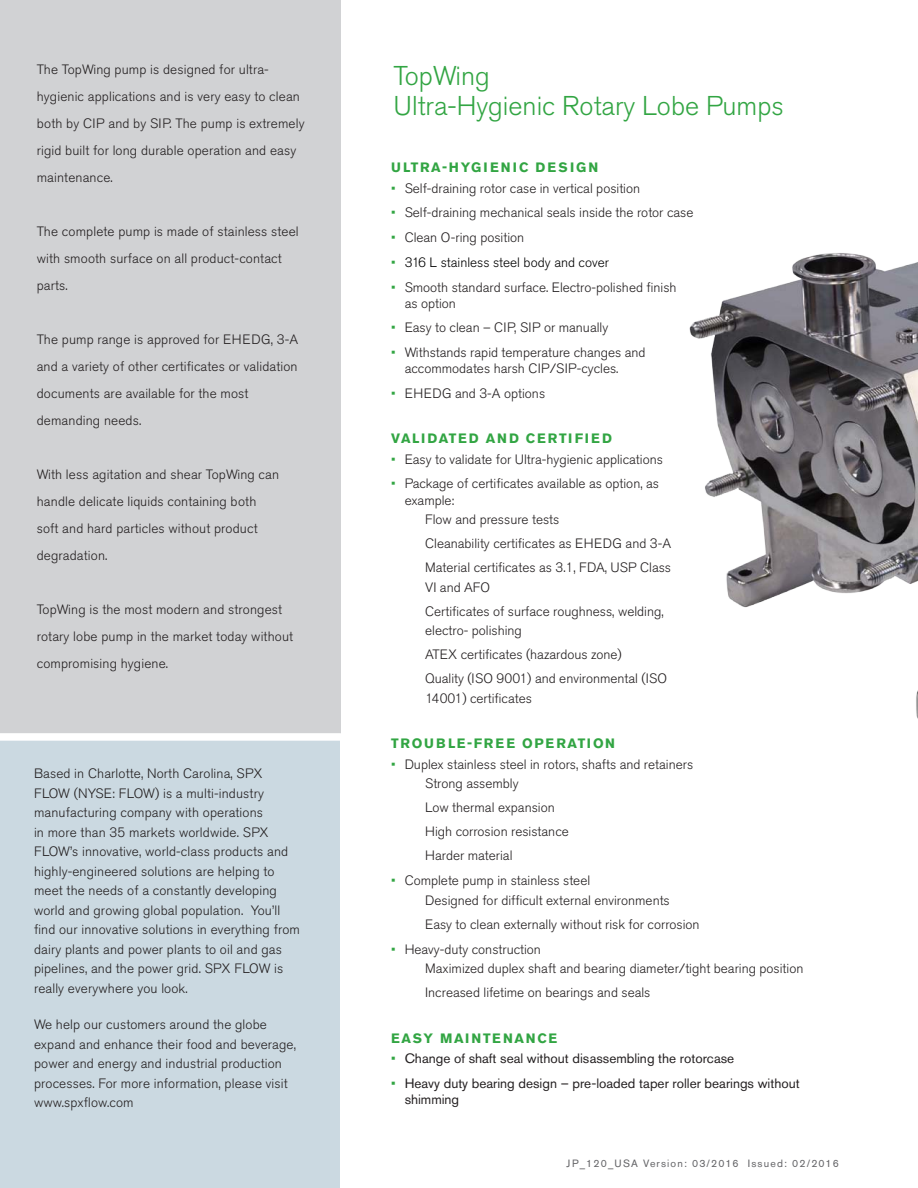
<style>
.page{position:relative;width:918px;height:1188px;background:#fff}
.page>*{position:absolute;margin:0;border:0;box-sizing:border-box;transform-origin:0 0}
.Headline__Large__gre{font:300 27px/30px "Akzidenz Grotesk Pro";color:#32a543}
.Boxed_Body_Copy{font:300 13.5px/19.5px "Akzidenz Grotesk Pro";letter-spacing:.01em;color:#231f20}
.Body_Copy___Indent_l{font:300 13.5px/19.5px "Akzidenz Grotesk Pro";color:#231f20}
.Bullet_list__green_b{font:300 13.5px/16.2px "Akzidenz Grotesk Pro";color:#231f20}
.Bullet_list__green_b-2{font:13.5px/16.2px "Akzidenz Grotesk Pro";color:#231f20}
.Headline__Large__All{font:700 13.5px "Akzidenz Grotesk Pro";letter-spacing:.12em;color:#32a543}
.Bullet_list__green_b-3{font:300 13.5px "Akzidenz Grotesk Pro";color:#000}
.Headline__Large__All-2{font:700 13.5px "Akzidenz Grotesk Pro";letter-spacing:.16em;color:#32a543}
.Page___version_no{font:10.5px "Akzidenz Grotesk Pro";letter-spacing:.11em;color:#636366}
.s1{color:#32a543}
</style>
<div class="page">
<div style="left:0;top:733px;width:340px;height:455px;background:#cbd9e1"></div>
<div style="left:0;top:0;width:340px;height:733px;background:#d1d2d4"></div>
<div style="left:0;top:733px;width:341px;height:8px;background:#fff"></div>
<img style="left:689px;top:253px;width:229px;height:466px">
<p class="Boxed_Body_Copy" style="left:37px;top:56px;width:269px;line-height:27px">The TopWing pump is designed for ultra&shy;hygienic applications and is very easy to clean both by CIP and by SIP. The pump is extremely rigid built for long durable operation and easy maintenance.</p>
<p class="Boxed_Body_Copy" style="left:37px;top:218px;width:263px;line-height:27px">The complete pump is made of stainless steel with smooth surface on all product-contact parts.</p>
<p class="Boxed_Body_Copy" style="left:37px;top:326px;width:263px;line-height:27px">The pump range is approved for EHEDG, 3-A and a variety of other certificates or validation documents are available for the most demanding needs.</p>
<p class="Boxed_Body_Copy" style="left:37px;top:461px;width:244px;line-height:27px">With less agitation and shear TopWing can handle delicate liquids containing both soft and hard particles without product degradation.</p>
<p class="Boxed_Body_Copy" style="left:37px;top:596px;width:258px;line-height:27px">TopWing is the most modern and strongest rotary lobe pump in the market today without compromising hygiene.</p>
<p class="Boxed_Body_Copy" style="left:34px;top:764px;width:267px">Based in Charlotte, North Carolina, SPX FLOW (NYSE: FLOW) is a multi-industry manufacturing company with operations<br>in more than 35 markets worldwide. SPX FLOW’s innovative, world-class products and highly-engineered solutions are helping to meet the needs of a constantly developing world and growing global population. You’ll find our innovative solutions in everything from dairy plants and power plants to oil and gas pipelines, and the power grid. SPX FLOW is really everywhere you look.</p>
<p class="Boxed_Body_Copy" style="left:34px;top:1015px;width:264px">We help our customers around the globe expand and enhance their food and beverage, power and energy and industrial production processes. For more information, please visit www.spxflow.com</p>
<p class="Headline__Large__gre" style="left:394px;top:60px;width:392px">TopWing<br>Ultra-Hygienic Rotary Lobe Pumps</p>
<p class="Headline__Large__All-2" style="left:391px;top:159px;width:209px">ULTRA-HYGIENIC DESIGN</p>
<p class="Bullet_list__green_b" style="left:391px;top:180px;width:251px"><span class="s1">•</span> Self-draining rotor case in vertical position</p>
<p class="Bullet_list__green_b" style="left:391px;top:205px;width:304px"><span class="s1">•</span> Self-draining mechanical seals inside the rotor case</p>
<p class="Bullet_list__green_b" style="left:391px;top:229px;width:135px"><span class="s1">•</span> Clean O-ring position</p>
<p class="Bullet_list__green_b-3" style="left:391px;top:253px;width:219px"><span class="s1">•</span> 316 L stainless steel body and cover</p>
<p class="Bullet_list__green_b" style="left:405px;top:279px;width:273px;text-indent:-14px"><span class="s1">•</span> Smooth standard surface. Electro-polished finish as option</p>
<p class="Bullet_list__green_b" style="left:391px;top:320px;width:219px"><span class="s1">•</span> Easy to clean – CIP, SIP or manually</p>
<p class="Bullet_list__green_b" style="left:405px;top:344px;width:242px;text-indent:-14px"><span class="s1">•</span> Withstands rapid temperature changes and accommodates harsh CIP/SIP-cycles.</p>
<p class="Bullet_list__green_b" style="left:391px;top:385px;width:156px"><span class="s1">•</span> EHEDG and 3-A options</p>
<p class="Headline__Large__All" style="left:391px;top:430px;width:222px">VALIDATED AND CERTIFIED</p>
<p class="Bullet_list__green_b" style="left:391px;top:451px;width:273px"><span class="s1">•</span> Easy to validate for Ultra-hygienic applications</p>
<p class="Bullet_list__green_b" style="left:405px;top:476px;width:256px;text-indent:-14px"><span class="s1">•</span> Package of certificates available as option, as example:</p>
<p class="Body_Copy___Indent_l" style="left:425px;top:510px;width:136px">Flow and pressure tests</p>
<p class="Body_Copy___Indent_l" style="left:425px;top:534px;width:247px">Cleanability certificates as EHEDG and 3-A</p>
<p class="Body_Copy___Indent_l" style="left:425px;top:558px;width:247px">Material certificates as 3.1, FDA, USP Class<br>VI and AFO</p>
<p class="Body_Copy___Indent_l" style="left:425px;top:601px;width:240px">Certificates of surface roughness, welding, electro- polishing</p>
<p class="Body_Copy___Indent_l" style="left:425px;top:645px;width:198px">ATEX certificates (hazardous zone)</p>
<p class="Body_Copy___Indent_l" style="left:425px;top:669px;width:243px">Quality (ISO 9001) and environmental (ISO<br>14001) certificates</p>
<p class="Headline__Large__All" style="left:391px;top:735px;width:225px">TROUBLE-FREE OPERATION</p>
<p class="Bullet_list__green_b" style="left:391px;top:756px;width:304px"><span class="s1">•</span> Duplex stainless steel in rotors, shafts and retainers</p>
<p class="Body_Copy___Indent_l" style="left:425px;top:774px;width:95px">Strong assembly</p>
<p class="Body_Copy___Indent_l" style="left:425px;top:798px;width:131px">Low thermal expansion</p>
<p class="Body_Copy___Indent_l" style="left:425px;top:822px;width:145px">High corrosion resistance</p>
<p class="Body_Copy___Indent_l" style="left:425px;top:846px;width:89px">Harder material</p>
<p class="Bullet_list__green_b" style="left:391px;top:872px;width:201px"><span class="s1">•</span> Complete pump in stainless steel</p>
<p class="Body_Copy___Indent_l" style="left:425px;top:890px;width:246px">Designed for difficult external environments</p>
<p class="Body_Copy___Indent_l" style="left:425px;top:914px;width:276px">Easy to clean externally without risk for corrosion</p>
<p class="Bullet_list__green_b" style="left:391px;top:941px;width:151px"><span class="s1">•</span> Heavy-duty construction</p>
<p class="Body_Copy___Indent_l" style="left:425px;top:959px;width:380px">Maximized duplex shaft and bearing diameter/tight bearing position</p>
<p class="Body_Copy___Indent_l" style="left:425px;top:983px;width:227px">Increased lifetime on bearings and seals</p>
<p class="Headline__Large__All" style="left:391px;top:1029px;width:168px">EASY MAINTENANCE</p>
<p class="Bullet_list__green_b-2" style="left:391px;top:1050px;width:345px"><span class="s1">•</span> Change of shaft seal without disassembling the rotorcase</p>
<p class="Bullet_list__green_b-2" style="left:405px;top:1075px;width:397px;text-indent:-14px"><span class="s1">•</span> Heavy duty bearing design – pre-loaded taper roller bearings without shimming</p>
<p class="Page___version_no" style="left:567px;top:1156px;width:274px">JP_120_USA Version: 03/2016 Issued: 02/2016</p>
</div>
